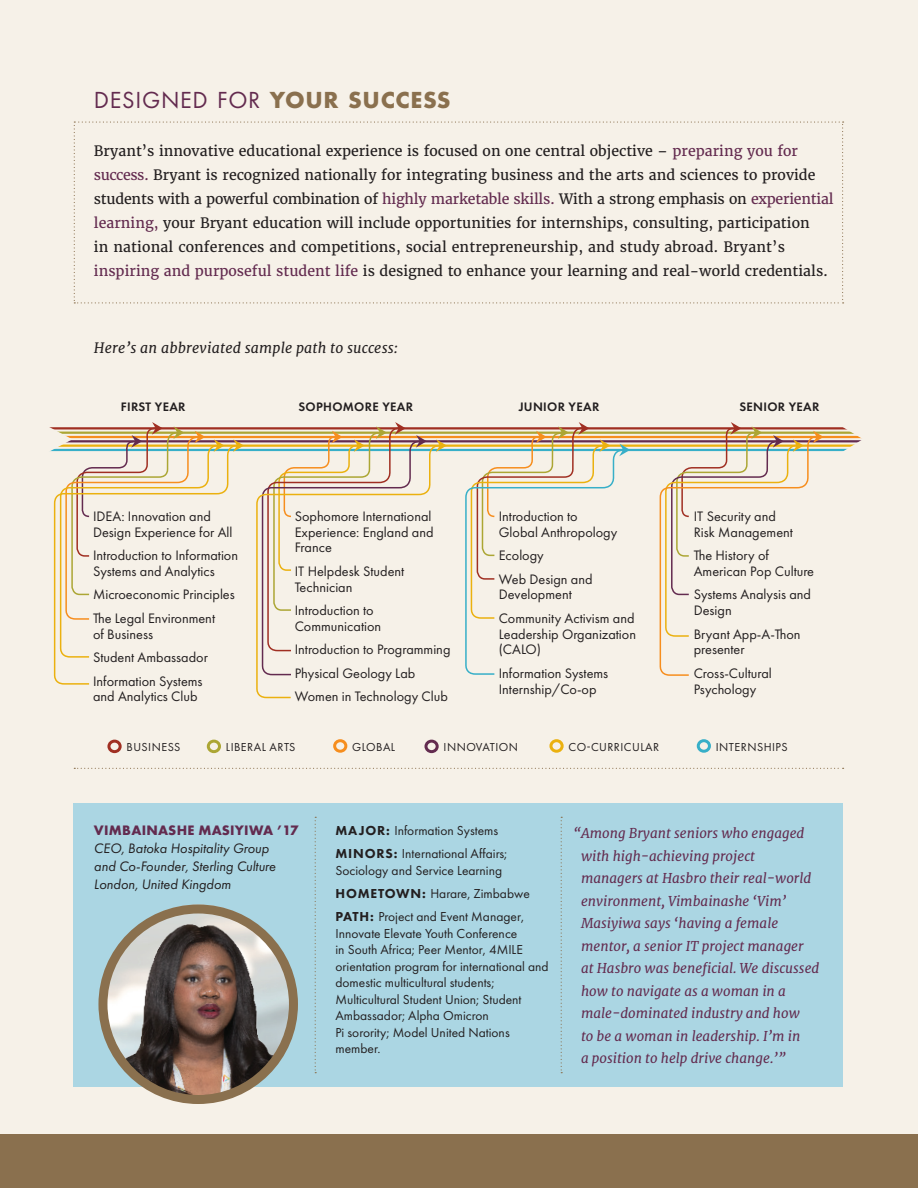
<style>
.page{position:relative;width:918px;height:1188px;background:#fff}
.page>*{position:absolute;margin:0;border:0;box-sizing:border-box;transform-origin:0 0}
.t1{font:24.15px "Futura PT";letter-spacing:.03em;color:#632b4f}
.Body_Copy_NEW{font:14.25px/15.8px "Futura PT";color:#231f20}
.Body_Copy_NEW-2{font:14.25px/24px "Merriweather";color:#231f20}
.t2{font:italic 14.25px/18px "Futura PT";color:#231f20}
.Body_Copy_NEW-3{font:italic 14.25px "Merriweather";letter-spacing:.01em;color:#231f20}
.t3{font:700 14.25px "Futura PT";letter-spacing:.02em;color:#632b4f}
.t4{font:13.5px/16.5px "Futura PT";color:#231f20}
.t5{font:italic 13.5px/22.5px "Merriweather";color:#632b4f}
.Body_Copy_NEW-4{font:600 12.75px "Futura PT";letter-spacing:.025em;color:#231f20}
.Body_Copy_NEW-5{font:12px "Futura PT";letter-spacing:.04em;color:#231f20}
.s1{font-weight:700;color:#8a704e}
.s2{color:#632b4f}
.s3{font-weight:800}
</style>
<div class="page">
<div style="left:0;top:0;width:918px;height:1148px;background:#f6f1e8"></div>
<div style="left:0;top:1134px;width:918px;height:54px;background:#8a704e"></div>
<div style="left:207px;top:740px;width:14px;height:13px;border:3px solid #aca634;border-radius:50%"></div>
<div style="left:424px;top:740px;width:15px;height:13px;border:3px solid #632b4f;border-radius:50%"></div>
<svg style="left:179px;top:768px;width:665px;height:1px"></svg>
<div style="left:74px;top:803px;width:769px;height:284px;background:#abd6e3"></div>
<svg style="left:561px;top:817px;width:1px;height:256px"></svg>
<svg style="left:670px;top:739px;width:109px;height:30px"></svg>
<svg style="left:272px;top:739px;width:109px;height:335px"></svg>
<svg style="left:73px;top:739px;width:104px;height:363px"></svg>
<img style="left:103px;top:909px;width:190px;height:191px;border-radius:95px">
<div style="left:98px;top:904px;width:200px;height:200px;border:9px solid #8a704e;border-radius:50%"></div>
<svg style="left:49px;top:122px;width:813px;height:555px"></svg>
<svg style="left:255px;top:444px;width:187px;height:255px"></svg>
<p class="t1" style="left:94px;top:85px;width:358px">DESIGNED FOR <span class="s1">YOUR SUCCESS</span></p>
<p class="Body_Copy_NEW-2" style="left:94px;top:139px;width:741px">Bryant’s innovative educational experience is focused on one central objective – <span class="s2">preparing you for success.</span> Bryant is recognized nationally for integrating business and the arts and sciences to provide students with a powerful combination of <span class="s2">highly marketable skills.</span> With a strong emphasis on <span class="s2">experiential learning,</span> your Bryant education will include opportunities for internships, consulting, participation<br>in national conferences and competitions, social entrepreneurship, and study abroad. Bryant’s <span class="s2">inspiring and purposeful student life</span> is designed to enhance your learning and real-world credentials.</p>
<p class="Body_Copy_NEW-3" style="left:94px;top:339px;width:305px">Here’s an abbreviated sample path to success:</p>
<p class="Body_Copy_NEW-4" style="left:121px;top:399px;width:66px">FIRST YEAR</p>
<p class="Body_Copy_NEW-4" style="left:298px;top:399px;width:116px">SOPHOMORE YEAR</p>
<p class="Body_Copy_NEW-4" style="left:519px;top:399px;width:82px">JUNIOR YEAR</p>
<p class="Body_Copy_NEW-4" style="left:739px;top:399px;width:82px">SENIOR YEAR</p>
<p class="Body_Copy_NEW" style="left:93px;top:508px;width:141px">IDEA: Innovation and<br>Design Experience for All</p>
<p class="Body_Copy_NEW" style="left:93px;top:547px;width:147px">Introduction to Information<br>Systems and Analytics</p>
<p class="Body_Copy_NEW" style="left:93px;top:587px;width:143px">Microeconomic Principles</p>
<p class="Body_Copy_NEW" style="left:93px;top:610px;width:123px">The Legal Environment of Business</p>
<p class="Body_Copy_NEW" style="left:93px;top:650px;width:116px">Student Ambassador</p>
<p class="Body_Copy_NEW" style="left:93px;top:673px;width:111px">Information Systems and Analytics Club</p>
<p class="Body_Copy_NEW" style="left:295px;top:508px;width:140px">Sophomore International<br>Experience: England and<br>France</p>
<p class="Body_Copy_NEW" style="left:295px;top:563px;width:111px">IT Helpdesk Student<br>Technician</p>
<p class="Body_Copy_NEW" style="left:295px;top:602px;width:88px">Introduction to<br>Communication</p>
<p class="Body_Copy_NEW" style="left:295px;top:642px;width:157px">Introduction to Programming</p>
<p class="Body_Copy_NEW" style="left:295px;top:665px;width:122px">Physical Geology Lab</p>
<p class="Body_Copy_NEW" style="left:295px;top:689px;width:155px">Women in Technology Club</p>
<p class="Body_Copy_NEW" style="left:499px;top:508px;width:120px">Introduction to<br>Global Anthropology</p>
<p class="Body_Copy_NEW" style="left:499px;top:547px;width:47px">Ecology</p>
<p class="Body_Copy_NEW" style="left:499px;top:571px;width:95px">Web Design and<br>Development</p>
<p class="Body_Copy_NEW" style="left:499px;top:610px;width:139px;text-align:justify">Community Activism and Leadership Organization (CALO)</p>
<p class="Body_Copy_NEW" style="left:499px;top:665px;width:111px">Information Systems<br>Internship/Co-op</p>
<p class="Body_Copy_NEW" style="left:694px;top:508px;width:101px">IT Security and<br>Risk Management</p>
<p class="Body_Copy_NEW" style="left:694px;top:547px;width:122px">The History of<br>American Pop Culture</p>
<p class="Body_Copy_NEW" style="left:694px;top:587px;width:119px">Systems Analysis and<br>Design</p>
<p class="Body_Copy_NEW" style="left:694px;top:626px;width:108px">Bryant App-A-Thon presenter</p>
<p class="Body_Copy_NEW" style="left:694px;top:665px;width:80px">Cross-Cultural<br>Psychology</p>
<p class="Body_Copy_NEW-5" style="left:127px;top:740px;width:55px">BUSINESS</p>
<p class="Body_Copy_NEW-5" style="left:226px;top:740px;width:71px">LIBERAL ARTS</p>
<p class="Body_Copy_NEW-5" style="left:352px;top:740px;width:45px">GLOBAL</p>
<p class="Body_Copy_NEW-5" style="left:444px;top:740px;width:76px">INNOVATION</p>
<p class="Body_Copy_NEW-5" style="left:569px;top:740px;width:92px">CO-CURRICULAR</p>
<p class="Body_Copy_NEW-5" style="left:716px;top:740px;width:73px">INTERNSHIPS</p>
<p class="t3" style="left:94px;top:821px;width:206px">VIMBAINASHE MASIYIWA ’17</p>
<p class="t2" style="left:94px;top:840px;width:183px">CEO, Batoka Hospitality Group and Co-Founder, Sterling Culture</p>
<p class="t2" style="left:94px;top:876px;width:139px">London, United Kingdom</p>
<p class="t4" style="left:336px;top:822px;width:164px"><span class="s3">MAJOR:</span> Information Systems</p>
<p class="t4" style="left:335px;top:845px;width:173px"><span class="s3">MINORS:</span> International Affairs;<br>Sociology and Service Learning</p>
<p class="t4" style="left:336px;top:885px;width:196px"><span class="s3">HOMETOWN:</span> Harare, Zimbabwe</p>
<p class="t4" style="left:335px;top:908px;width:215px"><span class="s3">PATH:</span> Project and Event Manager,<br>Innovate Elevate Youth Conference<br>in South Africa; Peer Mentor, 4MILE orientation program for international and domestic multicultural students;<br>Multicultural Student Union; Student<br>Ambassador; Alpha Omicron<br>Pi sorority; Model United Nations member.</p>
<p class="t5" style="left:581px;top:822px;width:240px;text-indent:-8px">“Among Bryant seniors who engaged with high-achieving project managers at Hasbro their real-world environment, Vimbainashe ‘Vim’ Masiyiwa says ‘having a female mentor, a senior IT project manager at Hasbro was beneficial. We discussed how to navigate as a woman in a male-dominated industry and how<br>to be a woman in leadership. I’m in<br>a position to help drive change.’”</p>
</div>
